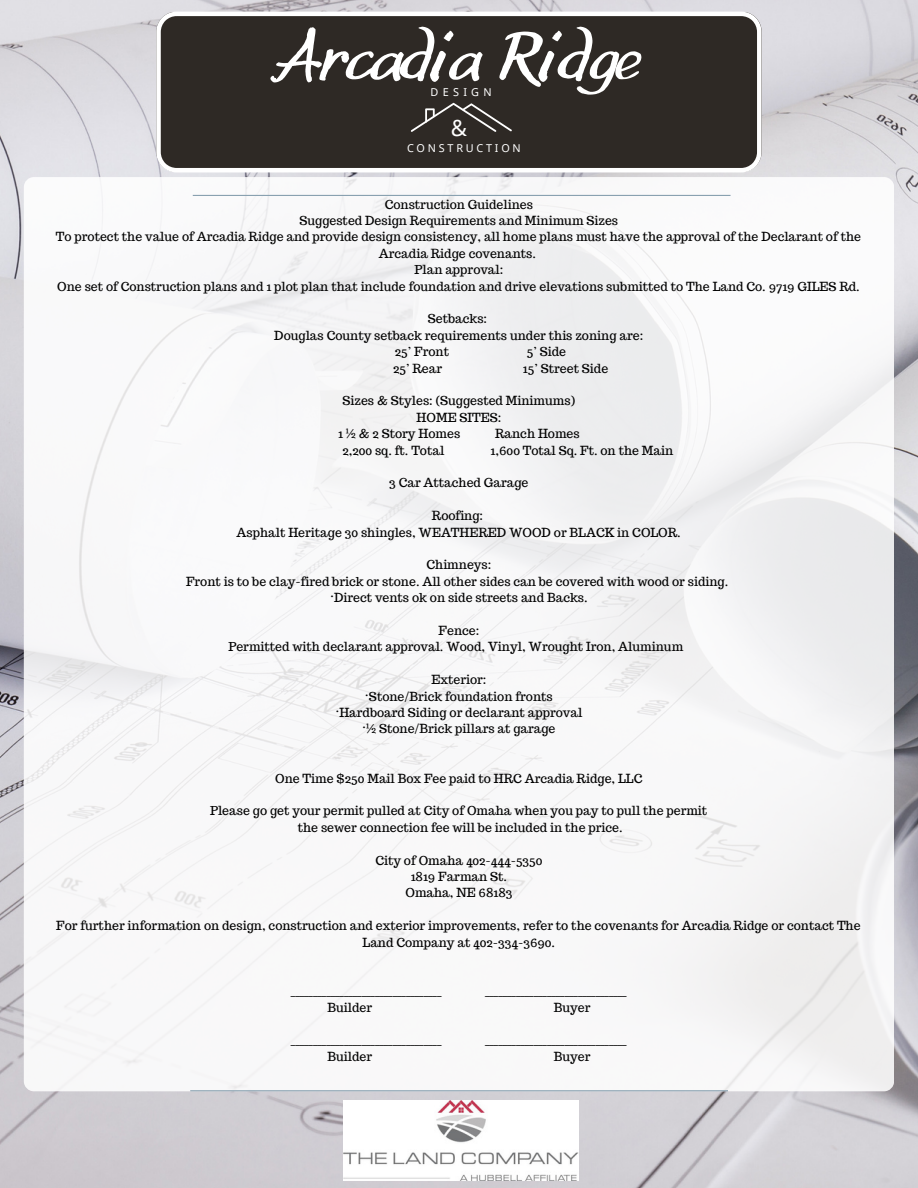
<style>
.page{position:relative;width:918px;height:1188px;background:#fff}
.page>*{position:absolute;margin:0;border:0;box-sizing:border-box;transform-origin:0 0}
.t1{font:73.05px "Leo Hand";color:#fff}
.t2{font:22.2px "Noto Sans";color:#fff}
.t3{font:12.3px/16.4px "Trocchi";color:#000;text-align:center}
.t4{font:10.8px "Noto Sans";letter-spacing:.255em;color:#fff}
</style>
<div class="page">
<img style="left:0;top:0;width:918px;height:1188px">
<div style="left:24px;top:177px;width:870px;height:914px;background:#f8f8f9;border-radius:10px"></div>
<hr style="left:190px;top:1090px;width:538px;height:1px;background:#89a1b0">
<hr style="left:193px;top:195px;width:538px;height:1px;background:#89a1b0">
<svg style="left:156px;top:12px;width:606px;height:160px;background:#3c3733"></svg>
<svg style="left:411px;top:103px;width:101px;height:29px;background:#46413e"></svg>
<img style="left:344px;top:1101px;width:235px;height:80px">
<p class="t1" style="left:280px;top:12px;width:359px">Arcadia Ridge</p>
<p class="t4" style="left:431px;top:85px;width:62px">DESIGN</p>
<p class="t2" style="left:451px;top:112px;width:18px">&amp;</p>
<p class="t4" style="left:407px;top:141px;width:115px">CONSTRUCTION</p>
<p class="t3" style="left:385px;top:196px;width:150px">Construction Guidelines</p>
<p class="t3" style="left:299px;top:212px;width:320px">Suggested Design Requirements and Minimum Sizes</p>
<p class="t3" style="left:56px;top:229px;width:807px">To protect the value of Arcadia Ridge and provide design consistency, all home plans must have the approval of the Declarant of the<br>Arcadia Ridge covenants.</p>
<p class="t3" style="left:415px;top:261px;width:90px">Plan approval:</p>
<p class="t3" style="left:57px;top:278px;width:804px">One set of Construction plans and 1 plot plan that include foundation and drive elevations submitted to The Land Co. 9719 GILES Rd.</p>
<p class="t3" style="left:428px;top:311px;width:61px">Setbacks:</p>
<p class="t3" style="left:274px;top:327px;width:370px">Douglas County setback requirements under this zoning are:</p>
<p class="t3" style="left:395px;top:343px;width:56px">25’ Front</p>
<p class="t3" style="left:527px;top:343px;width:41px">5’ Side</p>
<p class="t3" style="left:393px;top:360px;width:51px">25’ Rear</p>
<p class="t3" style="left:523px;top:360px;width:87px">15’ Street Side</p>
<p class="t3" style="left:343px;top:393px;width:234px">Sizes &amp; Styles: (Suggested Minimums)</p>
<p class="t3" style="left:417px;top:409px;width:86px">HOME SITES:</p>
<p class="t3" style="left:338px;top:425px;width:124px">1 ½ &amp; 2 Story Homes</p>
<p class="t3" style="left:495px;top:425px;width:86px">Ranch Homes</p>
<p class="t3" style="left:342px;top:442px;width:103px">2,200 sq. ft. Total</p>
<p class="t3" style="left:491px;top:442px;width:184px">1,600 Total Sq. Ft. on the Main</p>
<p class="t3" style="left:389px;top:475px;width:141px">3 Car Attached Garage</p>
<p class="t3" style="left:432px;top:507px;width:53px">Roofing:</p>
<p class="t3" style="left:237px;top:524px;width:446px">Asphalt Heritage 30 shingles, WEATHERED WOOD or BLACK in COLOR.</p>
<p class="t3" style="left:427px;top:557px;width:66px">Chimneys:</p>
<p class="t3" style="left:186px;top:573px;width:544px">Front is to be clay-fired brick or stone. All other sides can be covered with wood or siding.</p>
<p class="t3" style="left:330px;top:589px;width:259px">·Direct vents ok on side streets and Backs.</p>
<p class="t3" style="left:439px;top:622px;width:42px">Fence:</p>
<p class="t3" style="left:228px;top:639px;width:456px">Permitted with declarant approval. Wood, Vinyl, Wrought Iron, Aluminum</p>
<p class="t3" style="left:431px;top:671px;width:56px">Exterior:</p>
<p class="t3" style="left:365px;top:688px;width:189px">·Stone/Brick foundation fronts</p>
<p class="t3" style="left:335px;top:704px;width:248px">·Hardboard Siding or declarant approval</p>
<p class="t3" style="left:362px;top:721px;width:195px">·½ Stone/Brick pillars at garage</p>
<p class="t3" style="left:275px;top:770px;width:369px">One Time $250 Mail Box Fee paid to HRC Arcadia Ridge, LLC</p>
<p class="t3" style="left:210px;top:803px;width:499px">Please go get your permit pulled at City of Omaha when you pay to pull the permit</p>
<p class="t3" style="left:298px;top:819px;width:326px">the sewer connection fee will be included in the price.</p>
<p class="t3" style="left:375px;top:852px;width:169px">City of Omaha 402-444-5350</p>
<p class="t3" style="left:411px;top:868px;width:98px">1819 Farman St.</p>
<p class="t3" style="left:405px;top:885px;width:108px">Omaha, NE 68183</p>
<p class="t3" style="left:56px;top:917px;width:806px">For further information on design, construction and exterior improvements, refer to the covenants for Arcadia Ridge or contact The<br>Land Company at 402-334-3690.</p>
<p class="t3" style="left:291px;top:983px;width:152px">__________________________________</p>
<p class="t3" style="left:485px;top:983px;width:143px">________________________________</p>
<p class="t3" style="left:327px;top:999px;width:46px">Builder</p>
<p class="t3" style="left:554px;top:999px;width:38px">Buyer</p>
<p class="t3" style="left:291px;top:1032px;width:152px">__________________________________</p>
<p class="t3" style="left:485px;top:1032px;width:143px">________________________________</p>
<p class="t3" style="left:327px;top:1049px;width:46px">Builder</p>
<p class="t3" style="left:554px;top:1049px;width:38px">Buyer</p>
</div>
